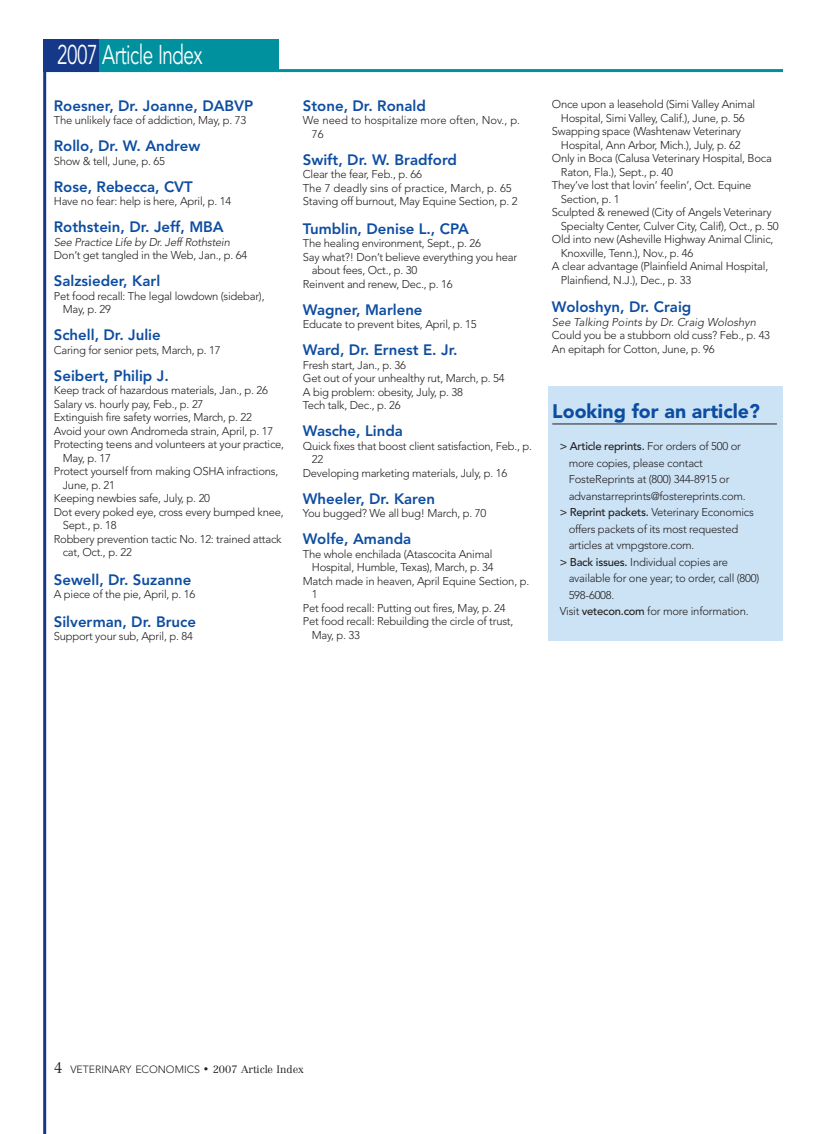
<style>
.page{position:relative;width:837px;height:1134px;background:#fff}
.page>*{position:absolute;margin:0;border:0;box-sizing:border-box;transform-origin:0 0}
.t1{font:27px "Avenir";letter-spacing:-.03em;color:#fff;scale:.7 1}
.t2{font:900 19.5px "Avenir";color:#0d4da1}
.t3{font:800 15px "Avenir";color:#0d4da1}
.t4{font:300 11.25px/13.5px "Avenir";letter-spacing:-.02em;color:#231f20}
.t5{font:300 11.25px/13.5px "Avenir";color:#231f20}
.t6{font:italic 300 11.25px "Avenir";color:#231f20}
.t7{font:italic 300 11.25px "Avenir";letter-spacing:-.02em;color:#231f20}
.t8{font:500 11.25px "Avenir";letter-spacing:-.02em;color:#231f20}
.t9{font:300 10.5px "Avenir";color:#231f20}
.s1{font-weight:300}
.s2{font-weight:500}
.s3{font-family:"Centennial";font-size:15px}
.s4{font-size:9px}
.s5{font-family:"Centennial"}
</style>
<div class="page">
<hr style="left:45px;top:69px;width:738px;height:3px;background:#00919f">
<hr style="left:43px;top:40px;width:3px;height:1094px;background:#153889">
<div style="left:44px;top:39px;width:235px;height:33px;background:#00919f"></div>
<div style="left:43px;top:39px;width:56px;height:33px;background:#153889"></div>
<div style="left:548px;top:386px;width:235px;height:255px;background:#cce3f5"></div>
<hr style="left:552px;top:424px;width:225px;height:1px;background:#231f20">
<h1 class="t1" style="left:57px;top:44px;width:209px">2007 Article Index</h1>
<h3 class="t3" style="left:54px;top:100px;width:201px">Roesner, Dr. Joanne, DABVP</h3>
<p class="t4" style="left:54px;top:115px;width:194px">The unlikely face of addiction, May, p. 73</p>
<h3 class="t3" style="left:54px;top:140px;width:148px">Rollo, Dr. W. Andrew</h3>
<p class="t4" style="left:54px;top:155px;width:113px">Show &amp; tell, June, p. 65</p>
<h3 class="t3" style="left:54px;top:181px;width:141px">Rose, Rebecca, CVT</h3>
<p class="t4" style="left:54px;top:196px;width:179px">Have no fear: help is here, April, p. 14</p>
<h3 class="t3" style="left:54px;top:221px;width:171px">Rothstein, Dr. Jeff, MBA</h3>
<p class="t7" style="left:54px;top:237px;width:178px">See Practice Life by Dr. Jeff Rothstein</p>
<p class="t4" style="left:54px;top:250px;width:195px">Don’t get tangled in the Web, Jan., p. 64</p>
<h3 class="t3" style="left:54px;top:275px;width:108px">Salzsieder, Karl</h3>
<p class="t4" style="left:63px;top:290px;width:203px;text-indent:-9px">Pet food recall: The legal lowdown (sidebar),<br>May, p. 29</p>
<h3 class="t3" style="left:54px;top:329px;width:108px">Schell, Dr. Julie</h3>
<p class="t4" style="left:54px;top:344px;width:168px">Caring for senior pets, March, p. 17</p>
<h3 class="t3" style="left:54px;top:370px;width:117px">Seibert, Philip J.</h3>
<p class="t4" style="left:54px;top:385px;width:216px">Keep track of hazardous materials, Jan., p. 26</p>
<p class="t4" style="left:54px;top:398px;width:151px">Salary vs. hourly pay, Feb., p. 27</p>
<p class="t4" style="left:54px;top:412px;width:200px">Extinguish fire safety worries, March, p. 22</p>
<p class="t4" style="left:54px;top:425px;width:221px">Avoid your own Andromeda strain, April, p. 17</p>
<p class="t4" style="left:54px;top:439px;width:232px">Protecting teens and volunteers at your practice,</p>
<p class="t4" style="left:63px;top:452px;width:50px">May, p. 17</p>
<p class="t4" style="left:54px;top:466px;width:226px">Protect yourself from making OSHA infractions,</p>
<p class="t4" style="left:63px;top:479px;width:54px">June, p. 21</p>
<p class="t4" style="left:54px;top:493px;width:158px">Keeping newbies safe, July, p. 20</p>
<p class="t4" style="left:54px;top:506px;width:231px">Dot every poked eye, cross every bumped knee,</p>
<p class="t4" style="left:63px;top:520px;width:55px">Sept., p. 18</p>
<p class="t4" style="left:54px;top:533px;width:229px">Robbery prevention tactic No. 12: trained attack</p>
<p class="t4" style="left:63px;top:547px;width:71px">cat, Oct., p. 22</p>
<h3 class="t3" style="left:54px;top:574px;width:139px">Sewell, Dr. Suzanne</h3>
<p class="t4" style="left:54px;top:589px;width:143px">A piece of the pie, April, p. 16</p>
<h3 class="t3" style="left:54px;top:616px;width:144px">Silverman, Dr. Bruce</h3>
<p class="t4" style="left:54px;top:631px;width:141px">Support your sub, April, p. 84</p>
<h3 class="t3" style="left:303px;top:100px;width:125px">Stone, Dr. Ronald</h3>
<p class="t5" style="left:312px;top:115px;width:210px;text-indent:-9px">We need to hospitalize more often, Nov., p.<br>76</p>
<h3 class="t3" style="left:303px;top:154px;width:156px">Swift, Dr. W. Bradford</h3>
<p class="t4" style="left:303px;top:169px;width:216px">Clear the fear, Feb., p. 66<br>The 7 deadly sins of practice, March, p. 65<br>Staving off burnout, May Equine Section, p. 2</p>
<h3 class="t3" style="left:303px;top:223px;width:168px">Tumblin, Denise L., CPA</h3>
<p class="t4" style="left:303px;top:238px;width:180px">The healing environment, Sept., p. 26</p>
<p class="t4" style="left:303px;top:251px;width:216px">Say what?! Don’t believe everything you hear</p>
<p class="t4" style="left:312px;top:265px;width:107px">about fees, Oct., p. 30</p>
<p class="t4" style="left:303px;top:278px;width:151px">Reinvent and renew, Dec., p. 16</p>
<h3 class="t3" style="left:303px;top:304px;width:121px">Wagner, Marlene</h3>
<p class="t4" style="left:303px;top:319px;width:175px">Educate to prevent bites, April, p. 15</p>
<h3 class="t3" style="left:303px;top:344px;width:156px">Ward, Dr. Ernest E. Jr.</h3>
<p class="t4" style="left:303px;top:359px;width:203px">Fresh start, Jan., p. 36<br>Get out of your unhealthy rut, March, p. 54<br>A big problem: obesity, July, p. 38<br>Tech talk, Dec., p. 26</p>
<h3 class="t3" style="left:303px;top:425px;width:102px">Wasche, Linda</h3>
<p class="t4" style="left:303px;top:440px;width:231px">Quick fixes that boost client satisfaction, Feb., p.</p>
<p class="t4" style="left:312px;top:454px;width:13px">22</p>
<p class="t4" style="left:303px;top:467px;width:206px">Developing marketing materials, July, p. 16</p>
<h3 class="t3" style="left:303px;top:493px;width:134px">Wheeler, Dr. Karen</h3>
<p class="t4" style="left:303px;top:508px;width:185px">You bugged? We all bug! March, p. 70</p>
<h3 class="t3" style="left:303px;top:533px;width:110px">Wolfe, Amanda</h3>
<p class="t4" style="left:303px;top:548px;width:191px">The whole enchilada (Atascocita Animal</p>
<p class="t4" style="left:312px;top:562px;width:183px">Hospital, Humble, Texas), March, p. 34</p>
<p class="t4" style="left:303px;top:575px;width:228px">Match made in heaven, April Equine Section, p.</p>
<p class="t4" style="left:312px;top:589px;width:7px">1</p>
<p class="t4" style="left:303px;top:602px;width:204px">Pet food recall: Putting out fires, May, p. 24</p>
<p class="t4" style="left:303px;top:616px;width:212px">Pet food recall: Rebuilding the circle of trust,</p>
<p class="t4" style="left:312px;top:629px;width:50px">May, p. 33</p>
<p class="t4" style="left:552px;top:98px;width:205px">Once upon a leasehold (Simi Valley Animal</p>
<p class="t4" style="left:561px;top:112px;width:185px">Hospital, Simi Valley, Calif.), June, p. 56</p>
<p class="t4" style="left:552px;top:125px;width:191px">Swapping space (Washtenaw Veterinary</p>
<p class="t4" style="left:561px;top:139px;width:181px">Hospital, Ann Arbor, Mich.), July, p. 62</p>
<p class="t4" style="left:552px;top:152px;width:221px">Only in Boca (Calusa Veterinary Hospital, Boca</p>
<p class="t4" style="left:561px;top:166px;width:113px">Raton, Fla.), Sept., p. 40</p>
<p class="t4" style="left:552px;top:179px;width:201px">They’ve lost that lovin’ feelin’, Oct. Equine</p>
<p class="t4" style="left:561px;top:193px;width:60px">Section, p. 1</p>
<p class="t4" style="left:552px;top:206px;width:221px">Sculpted &amp; renewed (City of Angels Veterinary</p>
<p class="t4" style="left:561px;top:220px;width:219px">Specialty Center, Culver City, Calif), Oct., p. 50</p>
<p class="t4" style="left:552px;top:233px;width:223px">Old into new (Asheville Highway Animal Clinic,</p>
<p class="t4" style="left:561px;top:247px;width:134px">Knoxville, Tenn.), Nov., p. 46</p>
<p class="t4" style="left:552px;top:260px;width:218px">A clear advantage (Plainfield Animal Hospital,</p>
<p class="t4" style="left:561px;top:274px;width:132px">Plainfiend, N.J.), Dec., p. 33</p>
<h3 class="t3" style="left:552px;top:301px;width:141px">Woloshyn, Dr. Craig</h3>
<p class="t6" style="left:552px;top:317px;width:206px">See Talking Points by Dr. Craig Woloshyn</p>
<p class="t4" style="left:552px;top:329px;width:220px">Could you be a stubborn old cuss? Feb., p. 43<br>An epitaph for Cotton, June, p. 96</p>
<h2 class="t2" style="left:552px;top:403px;width:209px">Looking for an article?</h2>
<p class="t8" style="left:560px;top:442px;width:183px">&gt; Article reprints. <span class="s1">For orders of 500 or</span></p>
<p class="t4" style="left:569px;top:457px;width:136px">more copies, please contact</p>
<p class="t4" style="left:569px;top:474px;width:162px">FosteReprints at (800) 344-8915 or</p>
<p class="t4" style="left:569px;top:490px;width:179px">advanstarreprints@fostereprints.com.</p>
<p class="t4" style="left:560px;top:507px;width:196px"><span class="s2">&gt; Reprint packets.</span> Veterinary Economics</p>
<p class="t4" style="left:569px;top:523px;width:171px">offers packets of its most requested</p>
<p class="t4" style="left:569px;top:540px;width:127px">articles at vmpgstore.com.</p>
<p class="t4" style="left:560px;top:556px;width:170px"><span class="s2">&gt; Back issues.</span> Individual copies are</p>
<p class="t4" style="left:569px;top:573px;width:192px">available for one year; to order, call (800)</p>
<p class="t4" style="left:569px;top:589px;width:47px">598-6008.</p>
<p class="t4" style="left:560px;top:606px;width:190px">Visit <span class="s2">vetecon.com</span> for more information.</p>
<p class="t9" style="left:54px;top:1065px;width:252px"><span class="s3">4</span> VETERINARY ECONOMICS <span class="s4">•</span> <span class="s5">2007 Article Index</span></p>
</div>
